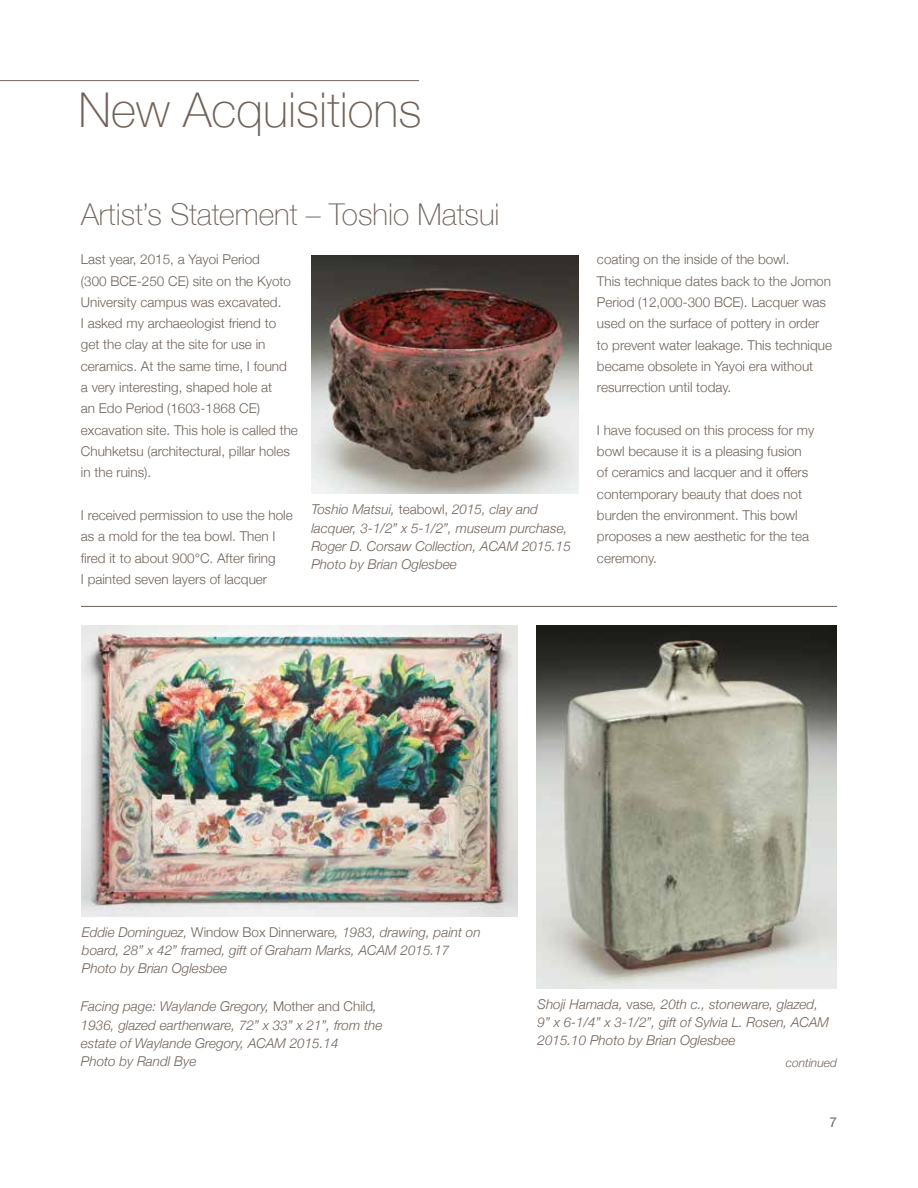
<style>
.page{position:relative;width:918px;height:1188px;background:#fff}
.page>*{position:absolute;margin:0;border:0;box-sizing:border-box;transform-origin:0 0}
.t1{font:100 48px "Helvetica Neue";color:#706259}
.t2{font:100 30px "Helvetica Neue";color:#706259}
.t3{font:300 13.5px/21.3px "Helvetica Neue";color:#706259}
.t4{font:italic 300 13.5px/18.3px "Helvetica Neue";color:#706259}
.t5{font:13.5px "Helvetica Neue";color:#706259}
.t6{font:italic 300 12px "Helvetica Neue";color:#706259}
.s1{font-style:normal}
</style>
<div class="page">
<img style="left:81px;top:625px;width:436px;height:291px">
<img style="left:311px;top:256px;width:268px;height:238px">
<img style="left:536px;top:625px;width:301px;height:363px">
<hr style="left:0;top:80px;width:419px;height:1px;background:#706259">
<hr style="left:81px;top:606px;width:756px;height:1px;background:#706259">
<h1 class="t1" style="left:79px;top:74px;width:345px">New Acquisitions</h1>
<h2 class="t2" style="left:81px;top:191px;width:420px">Artist’s Statement – Toshio Matsui</h2>
<p class="t3" style="left:81px;top:248px;width:219px">Last year, 2015, a Yayoi Period<br>(300 BCE-250 CE) site on the Kyoto<br>University campus was excavated.<br>I asked my archaeologist friend to get the clay at the site for use in ceramics. At the same time, I found<br>a very interesting, shaped hole at<br>an Edo Period (1603-1868 CE) excavation site. This hole is called the<br>Chuhketsu (architectural, pillar holes in the ruins).</p>
<p class="t3" style="left:81px;top:503px;width:213px">I received permission to use the hole as a mold for the tea bowl. Then I fired it to about 900℃. After firing<br>I painted seven layers of lacquer</p>
<p class="t4" style="left:311px;top:500px;width:261px">Toshio Matsui, <span class="s1">teabowl,</span> 2015, clay and lacquer, 3-1/2” x 5-1/2”, museum purchase, Roger D. Corsaw Collection, ACAM 2015.15<br>Photo by Brian Oglesbee</p>
<p class="t3" style="left:597px;top:248px;width:237px">coating on the inside of the bowl.<br>This technique dates back to the Jomon Period (12,000-300 BCE). Lacquer was used on the surface of pottery in order to prevent water leakage. This technique became obsolete in Yayoi era without resurrection until today.</p>
<p class="t3" style="left:597px;top:418px;width:219px">I have focused on this process for my bowl because it is a pleasing fusion of ceramics and lacquer and it offers contemporary beauty that does not burden the environment. This bowl proposes a new aesthetic for the tea ceremony.</p>
<p class="t4" style="left:82px;top:922px;width:400px">Eddie Dominguez, <span class="s1">Window Box Dinnerware</span>, 1983, drawing, paint on board, 28” x 42” framed, gift of Graham Marks, ACAM 2015.17<br>Photo by Brian Oglesbee</p>
<p class="t4" style="left:81px;top:997px;width:303px">Facing page: Waylande Gregory, <span class="s1">Mother and Child</span>, 1936, glazed earthenware, 72” x 33” x 21”, from the estate of Waylande Gregory, ACAM 2015.14<br>Photo by Randl Bye</p>
<p class="t4" style="left:538px;top:994px;width:293px">Shoji Hamada, <span class="s1">vase</span>, 20th c., stoneware, glazed,<br>9” x 6-1/4” x 3-1/2”, gift of Sylvia L. Rosen, ACAM<br>2015.10 Photo by Brian Oglesbee</p>
<p class="t6" style="left:786px;top:1054px;width:53px">continued</p>
<p class="t5" style="left:829px;top:1113px;width:9px">7</p>
</div>
